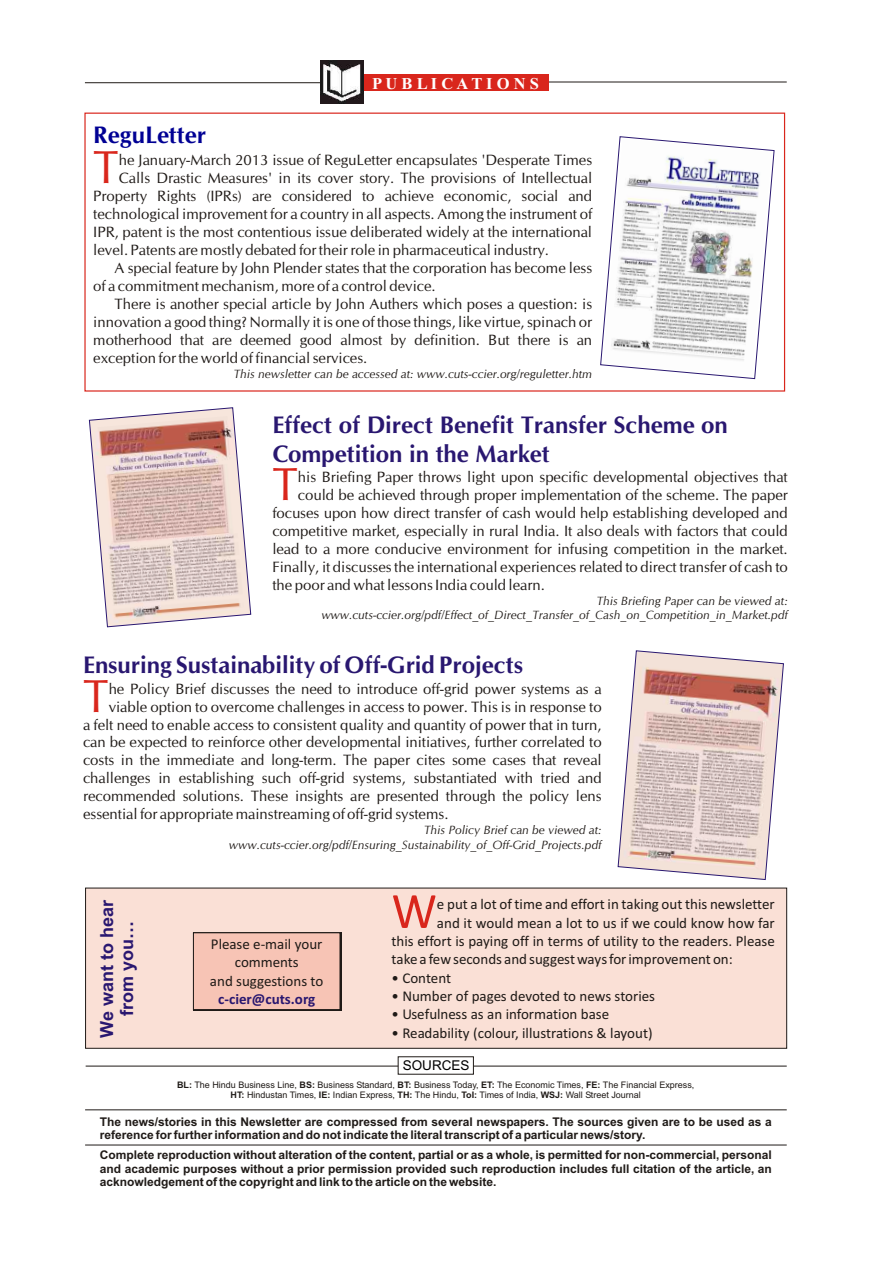
<style>
.page{position:relative;width:894px;height:1262px;background:#fff}
.page>*{position:absolute;margin:0;border:0;box-sizing:border-box;transform-origin:0 0}
.t1{font:51.15px "Calibri";color:#d9261c}
.t2{font:46.35px "CG Omega";color:#d9261c}
.t3{font:700 24px/28.7px "CG Omega";color:#291770}
.t4{font:700 24px "CG Omega";color:#000094}
.t5{font:700 18px "Arial";color:#291770}
.t6{font:700 16.5px "Times New Roman";color:#fff}
.t7{font:15px "CG Omega";color:#1f1a17}
.t8{font:15px/18.3px "Calibri";color:#1f1a17;text-align:center}
.t9{font:700 15px "Calibri";color:#291770}
.t10{font:13.5px "Arial";color:#000}
.t11{font:700 12px/13.4px "Arial";color:#1f1a17}
.t12{font:italic 12px/14.4px "CG Omega";color:#1f1a17;text-align:right}
.t13{font:9px/10.1px "Arial";color:#1f1a17;text-align:center}
.s1{font-weight:700}
</style>
<div class="page">
<div style="left:85px;top:887px;width:702px;height:161px;background:#fae0d6"></div>
<hr style="left:533px;top:82px;width:254px;height:1px;background:#1f1a17">
<hr style="left:85px;top:82px;width:237px;height:1px;background:#1f1a17">
<div style="left:363px;top:74px;width:186px;height:17px;background:#d9261c"></div>
<img style="left:320px;top:60px;width:44px;height:43px">
<hr style="left:86px;top:1065px;width:701px;height:1px;background:#1f1a17">
<div style="left:398px;top:1056px;width:76px;height:18px;background:#fff"></div>
<hr style="left:85px;top:1109px;width:702px;height:1px;background:#1f1a17">
<hr style="left:85px;top:1144px;width:702px;height:1px;background:#1f1a17">
<svg style="left:600px;top:136px;width:175px;height:243px"></svg>
<svg style="left:89px;top:407px;width:163px;height:220px;background:#dec5c2"></svg>
<div style="left:84px;top:113px;width:701px;height:278px;border:1px solid #d9261c"></div>
<svg style="left:617px;top:650px;width:167px;height:230px"></svg>
<div style="left:193px;top:932px;width:147px;height:78px;background:#f7c4b5;border:1px solid #1f1a17"></div>
<p class="t6" style="left:372px;top:77px;width:168px">P U B L I C AT I O N S</p>
<h3 class="t4" style="left:93px;top:125px;width:114px">ReguLetter</h3>
<h2 class="t2" style="left:93px;top:149px;width:27px">T</h2>
<p class="t7" style="left:119px;top:154px;width:475px">he January-March 2013 issue of ReguLetter encapsulates 'Desperate Times</p>
<p class="t7" style="left:119px;top:172px;width:475px">Calls Drastic Measures' in its cover story. The provisions of Intellectual</p>
<p class="t7" style="left:93px;top:190px;width:500px">Property Rights (IPRs) are considered to achieve economic, social and</p>
<p class="t7" style="left:93px;top:208px;width:500px">technological improvement for a country in all aspects. Among the instrument of</p>
<p class="t7" style="left:93px;top:226px;width:500px">IPR, patent is the most contentious issue deliberated widely at the international</p>
<p class="t7" style="left:93px;top:244px;width:457px">level. Patents are mostly debated for their role in pharmaceutical industry.</p>
<p class="t7" style="left:115px;top:262px;width:479px">A special feature by John Plender states that the corporation has become less</p>
<p class="t7" style="left:93px;top:280px;width:344px">of a commitment mechanism, more of a control device.</p>
<p class="t7" style="left:115px;top:297px;width:479px">There is another special article by John Authers which poses a question: is</p>
<p class="t7" style="left:93px;top:315px;width:500px">innovation a good thing? Normally it is one of those things, like virtue, spinach or</p>
<p class="t7" style="left:93px;top:333px;width:500px">motherhood that are deemed good almost by definition. But there is an</p>
<p class="t7" style="left:93px;top:351px;width:275px">exception for the world of financial services.</p>
<p class="t12" style="left:234px;top:367px;width:360px">This newsletter can be accessed at: www.cuts-ccier.org/reguletter.htm</p>
<h3 class="t3" style="left:272px;top:412px;width:457px">Effect of Direct Benefit Transfer Scheme on<br>Competition in the Market</h3>
<h2 class="t2" style="left:272px;top:465px;width:27px">T</h2>
<p class="t7" style="left:298px;top:471px;width:491px">his Briefing Paper throws light upon specific developmental objectives that</p>
<p class="t7" style="left:298px;top:489px;width:491px">could be achieved through proper implementation of the scheme. The paper</p>
<p class="t7" style="left:272px;top:507px;width:517px">focuses upon how direct transfer of cash would help establishing developed and</p>
<p class="t7" style="left:272px;top:525px;width:517px">competitive market, especially in rural India. It also deals with factors that could</p>
<p class="t7" style="left:272px;top:542px;width:517px">lead to a more conducive environment for infusing competition in the market.</p>
<p class="t7" style="left:272px;top:560px;width:517px">Finally, it discusses the international experiences related to direct transfer of cash to</p>
<p class="t7" style="left:272px;top:578px;width:274px">the poor and what lessons India could learn.</p>
<p class="t12" style="left:321px;top:594px;width:468px">This Briefing Paper can be viewed at: www.cuts-ccier.org/pdf/Effect_of_Direct_Transfer_of_Cash_on_Competition_in_Market.pdf</p>
<h3 class="t3" style="left:83px;top:652px;width:441px">Ensuring Sustainability of Off-Grid Projects</h3>
<h2 class="t2" style="left:83px;top:677px;width:27px">T</h2>
<p class="t7" style="left:109px;top:682px;width:494px">he Policy Brief discusses the need to introduce off-grid power systems as a</p>
<p class="t7" style="left:109px;top:700px;width:495px">viable option to overcome challenges in access to power. This is in response to</p>
<p class="t7" style="left:83px;top:718px;width:520px">a felt need to enable access to consistent quality and quantity of power that in turn,</p>
<p class="t7" style="left:83px;top:736px;width:520px">can be expected to reinforce other developmental initiatives, further correlated to</p>
<p class="t7" style="left:83px;top:754px;width:520px">costs in the immediate and long-term. The paper cites some cases that reveal</p>
<p class="t7" style="left:83px;top:772px;width:520px">challenges in establishing such off-grid systems, substantiated with tried and</p>
<p class="t7" style="left:83px;top:790px;width:520px">recommended solutions. These insights are presented through the policy lens</p>
<p class="t7" style="left:83px;top:808px;width:367px">essential for appropriate mainstreaming of off-grid systems.</p>
<p class="t12" style="left:229px;top:824px;width:374px">This Policy Brief can be viewed at: www.cuts-ccier.org/pdf/Ensuring_Sustainability_of_Off-Grid_Projects.pdf</p>
<p class="t5" style="left:100px;top:1037px;width:139px;rotate:-90deg">We want to hear</p>
<p class="t5" style="left:120px;top:1016px;width:96px;rotate:-90deg">from you…</p>
<p class="t8" style="left:210px;top:936px;width:115px">Please e-mail your comments<br>and suggestions to</p>
<p class="t9" style="left:218px;top:992px;width:98px">c-cier@cuts.org</p>
<h1 class="t1" style="left:392px;top:889px;width:47px">W</h1>
<p class="t8" style="left:437px;top:896px;width:339px">e put a lot of time and effort in taking out this newsletter</p>
<p class="t8" style="left:437px;top:914px;width:339px">and it would mean a lot to us if we could know how far</p>
<p class="t8" style="left:392px;top:933px;width:385px">this effort is paying off in terms of utility to the readers. Please</p>
<p class="t8" style="left:392px;top:951px;width:343px">take a few seconds and suggest ways for improvement on:</p>
<p class="t8" style="left:392px;top:969px;width:61px">• Content</p>
<p class="t8" style="left:392px;top:988px;width:265px">• Number of pages devoted to news stories</p>
<p class="t8" style="left:392px;top:1006px;width:219px">• Usefulness as an information base</p>
<p class="t8" style="left:392px;top:1024px;width:263px">• Readability (colour, illustrations &amp; layout)</p>
<p class="t10" style="left:403px;top:1060px;width:68px">SOURCES</p>
<p class="t13" style="left:177px;top:1080px;width:519px"><span class="s1">BL:</span> The Hindu Business Line, <span class="s1">BS:</span> Business Standard, <span class="s1">BT:</span> Business Today, <span class="s1">ET:</span> The Economic Times, <span class="s1">FE:</span> The Financial Express,<br><span class="s1">HT:</span> Hindustan Times, <span class="s1">IE:</span> Indian Express, <span class="s1">TH:</span> The Hindu, <span class="s1">ToI:</span> Times of India, <span class="s1">WSJ:</span> Wall Street Journal</p>
<p class="t11" style="left:100px;top:1116px;width:674px">The news/stories in this Newsletter are compressed from several newspapers. The sources given are to be used as a reference for further information and do not indicate the literal transcript of a particular news/story.</p>
<p class="t11" style="left:100px;top:1149px;width:674px;text-align:justify">Complete reproduction without alteration of the content, partial or as a whole, is permitted for non-commercial, personal and academic purposes without a prior permission provided such reproduction includes full citation of the article, an acknowledgement of the copyright and link to the article on the website.</p>
</div>
